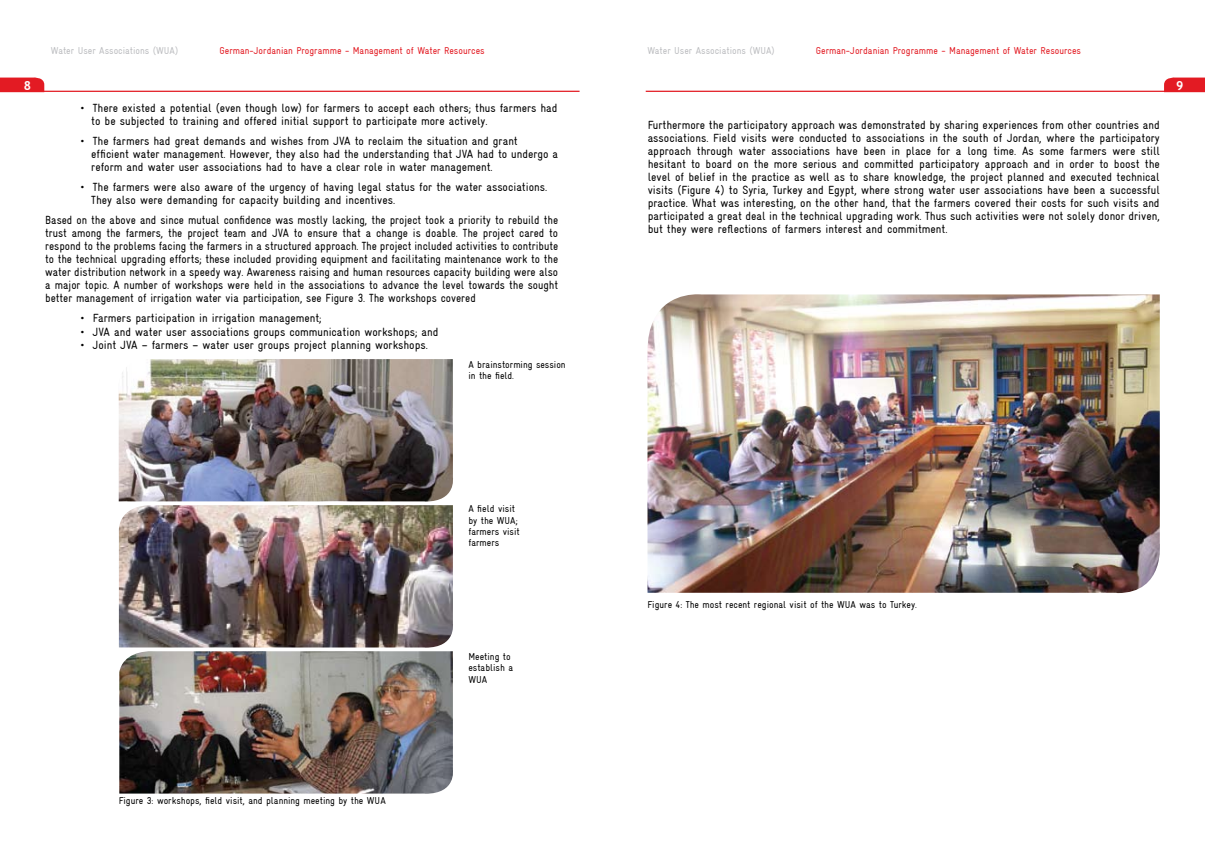
<style>
.page{position:relative;width:1205px;height:851px;background:#fff}
.page>*{position:absolute;margin:0;border:0;box-sizing:border-box;transform-origin:0 0}
.t1{font:700 12.5px "Trebuchet MS";color:#fff}
.t2{font:condensed 11.88px/13.1px "Gravur";color:#000}
.t3{font:condensed 11.88px/13.1px "Gravur";color:#000;text-align:justify;scale:.96 1}
.t4{font:condensed 10px/11.2px "Gravur";color:#000}
.t5{font:condensed 10px "Gravur";color:#e31b23}
.t6{font:condensed 10px "Gravur";color:#bcbdc0}
</style>
<div class="page">
<img style="left:119px;top:359px;width:334px;height:142px">
<img style="left:119px;top:505px;width:334px;height:142px">
<img style="left:119px;top:651px;width:334px;height:142px">
<hr style="left:43px;top:91px;width:536px;height:1px;background:#e31b23">
<svg style="left:0;top:77px;width:44px;height:15px"></svg>
<img style="left:647px;top:294px;width:513px;height:299px">
<hr style="left:646px;top:91px;width:536px;height:1px;background:#e31b23">
<svg style="left:1164px;top:77px;width:41px;height:15px"></svg>
<p class="t6" style="left:51px;top:45px;width:129px">Water User Associations (WUA)</p>
<p class="t5" style="left:219px;top:45px;width:267px">German-Jordanian Programme - Management of Water Resources</p>
<p class="t6" style="left:647px;top:45px;width:129px">Water User Associations (WUA)</p>
<p class="t5" style="left:816px;top:45px;width:267px">German-Jordanian Programme - Management of Water Resources</p>
<p class="t1" style="left:24px;top:77px;width:9px">8</p>
<p class="t1" style="left:1176px;top:78px;width:9px">9</p>
<p class="t2" style="left:91px;top:101px;width:468px;text-indent:-11px">• There existed a potential (even though low) for farmers to accept each others; thus farmers had to be subjected to training and offered initial support to participate more actively.</p>
<p class="t2" style="left:91px;top:134px;width:468px;text-indent:-11px">• The farmers had great demands and wishes from JVA to reclaim the situation and grant efficient water management. However, they also had the understanding that JVA had to undergo a reform and water user associations had to have a clear role in water management.</p>
<p class="t2" style="left:91px;top:180px;width:457px;text-indent:-11px">• The farmers were also aware of the urgency of having legal status for the water associations.<br>They also were demanding for capacity building and incentives.</p>
<p class="t3" style="left:45px;top:213px;width:536px">Based on the above and since mutual confidence was mostly lacking, the project took a priority to rebuild the trust among the farmers, the project team and JVA to ensure that a change is doable. The project cared to respond to the problems facing the farmers in a structured approach. The project included activities to contribute to the technical upgrading efforts; these included providing equipment and facilitating maintenance work to the water distribution network in a speedy way. Awareness raising and human resources capacity building were also a major topic. A number of workshops were held in the associations to advance the level towards the sought better management of irrigation water via participation, see Figure 3. The workshops covered</p>
<p class="t2" style="left:81px;top:312px;width:242px">• Farmers participation in irrigation management;</p>
<p class="t2" style="left:81px;top:325px;width:359px">• JVA and water user associations groups communication workshops; and</p>
<p class="t2" style="left:81px;top:338px;width:349px">• Joint JVA – farmers – water user groups project planning workshops.</p>
<p class="t4" style="left:468px;top:358px;width:99px">A brainstorming session in the field.</p>
<p class="t4" style="left:468px;top:503px;width:53px">A field visit by the WUA; farmers visit farmers</p>
<p class="t4" style="left:119px;top:794px;width:269px">Figure 3: workshops, field visit, and planning meeting by the WUA</p>
<p class="t4" style="left:468px;top:650px;width:46px">Meeting to establish a<br>WUA</p>
<p class="t2" style="left:648px;top:118px;width:514px;text-align:justify">Furthermore the participatory approach was demonstrated by sharing experiences from other countries and associations. Field visits were conducted to associations in the south of Jordan, where the participatory approach through water associations have been in place for a long time. As some farmers were still hesitant to board on the more serious and committed participatory approach and in order to boost the level of belief in the practice as well as to share knowledge, the project planned and executed technical visits (Figure 4) to Syria, Turkey and Egypt, where strong water user associations have been a successful practice. What was interesting, on the other hand, that the farmers covered their costs for such visits and participated a great deal in the technical upgrading work. Thus such activities were not solely donor driven, but they were reflections of farmers interest and commitment.</p>
<p class="t4" style="left:647px;top:599px;width:271px">Figure 4: The most recent regional visit of the WUA was to Turkey.</p>
</div>
